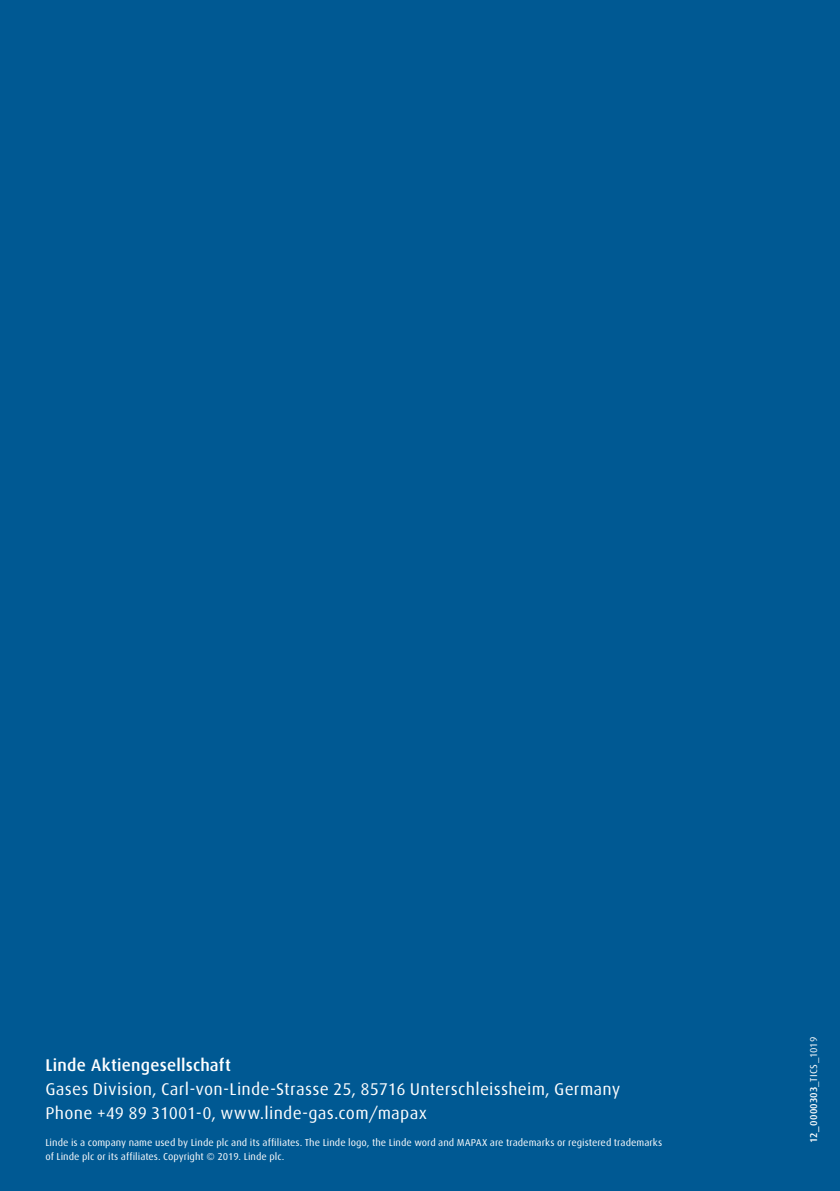
<style>
.page{position:relative;width:840px;height:1191px;background:#fff}
.page>*{position:absolute;margin:0;border:0;box-sizing:border-box;transform-origin:0 0}
.t1{font:17px/23.8px "Linde Dax Global";letter-spacing:.015em;color:#fff}
.t2{font:500 17px "Linde Dax Global";letter-spacing:.015em;color:#fff}
.t3{font:10px/14px "Linde Dax Global";color:#fff}
.t4{font:500 10px "Linde Dax Global";letter-spacing:.015em;color:#fff}
.s1{font-weight:400}
</style>
<div class="page">
<div style="left:0;top:0;width:839px;height:1191px;background:#005993"></div>
<h1 class="t2" style="left:45px;top:1055px;width:187px">Linde Aktiengesellschaft</h1>
<h1 class="t1" style="left:45px;top:1077px;width:576px">Gases Division, Carl-von-Linde-Strasse 25, 85716 Unterschleissheim, Germany<br>Phone +49 89 31001-0, www.linde-gas.com/mapax</h1>
<p class="t3" style="left:45px;top:1135px;width:618px">Linde is a company name used by Linde plc and its affiliates. The Linde logo, the Linde word and MAPAX are trademarks or registered trademarks of Linde plc or its affiliates. Copyright © 2019. Linde plc.</p>
<p class="t4" style="left:807px;top:1142px;width:107px;rotate:-90deg">12_0000303<span class="s1">_TICS_1019</span></p>
</div>
